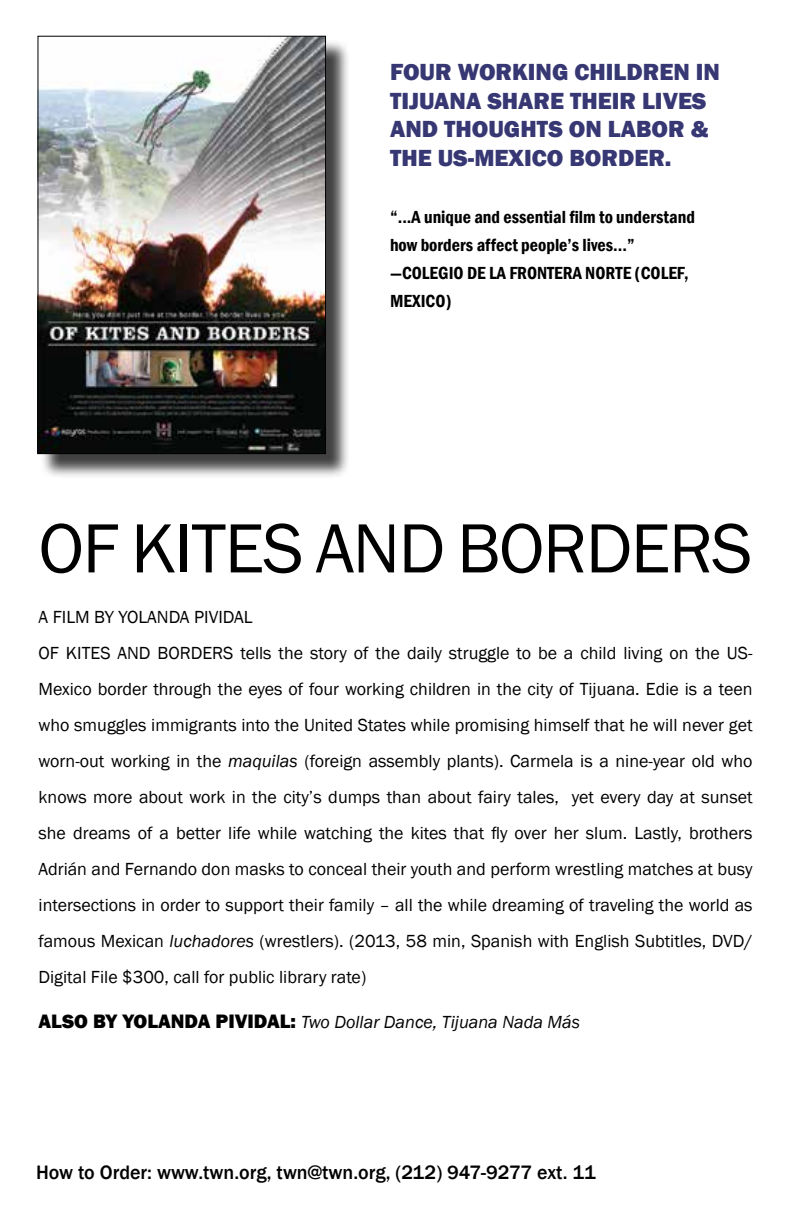
<style>
.page{position:relative;width:792px;height:1224px;background:#fff}
.page>*{position:absolute;margin:0;border:0;box-sizing:border-box;transform-origin:0 0}
.t1{font:72px "Franklin Gothic";letter-spacing:-.02em;color:#000}
.t2{font:800 24px/28.8px "Franklin Gothic";color:#373873}
.t3{font:500 20px "Franklin Gothic";color:#000}
.t4{font:18px/36px "Franklin Gothic";color:#000}
.t5{font:600 condensed 18px/28px "Franklin Gothic";color:#000}
.t6{font:italic 18px "Franklin Gothic";color:#000}
.s1{font-style:italic}
.s2{font-weight:800;font-style:normal;font-size:20px}
</style>
<div class="page">
<div style="left:41px;top:39px;width:310px;height:440px;background:#000;opacity:.75"></div>
<img style="left:39px;top:38px;width:285px;height:414px">
<div style="left:37px;top:36px;width:289px;height:418px;border:1px solid #000"></div>
<h2 class="t2" style="left:390px;top:57px;width:331px">FOUR WORKING CHILDREN IN<br>TIJUANA SHARE THEIR LIVES<br>AND THOUGHTS ON LABOR &amp;<br>THE US-MEXICO BORDER.</h2>
<p class="t5" style="left:390px;top:203px;width:306px">“...A unique and essential film to understand how borders affect people’s lives...” —COLEGIO DE LA FRONTERA NORTE (COLEF,<br>MEXICO)</p>
<h1 class="t1" style="left:39px;top:504px;width:715px">OF KITES AND BORDERS</h1>
<p class="t4" style="left:39px;top:599px;width:716px">A FILM BY YOLANDA PIVIDAL<br>OF KITES AND BORDERS tells the story of the daily struggle to be a child living on the US-Mexico border through the eyes of four working children in the city of Tijuana. Edie is a teen who smuggles immigrants into the United States while promising himself that he will never get worn-out working in the <span class="s1">maquilas</span> (foreign assembly plants). Carmela is a nine-year old who knows more about work in the city’s dumps than about fairy tales, yet every day at sunset she dreams of a better life while watching the kites that fly over her slum. Lastly, brothers Adrián and Fernando don masks to conceal their youth and perform wrestling matches at busy intersections in order to support their family – all the while dreaming of traveling the world as famous Mexican <span class="s1">luchadores</span> (wrestlers). (2013, 58 min, Spanish with English Subtitles, DVD/ Digital File $300, call for public library rate)</p>
<p class="t6" style="left:39px;top:1011px;width:543px"><span class="s2">ALSO BY YOLANDA PIVIDAL:</span> Two Dollar Dance, Tijuana Nada Más</p>
<p class="t3" style="left:36px;top:1160px;width:561px">How to Order: www.twn.org, twn@twn.org, (212) 947-9277 ext. 11</p>
</div>
